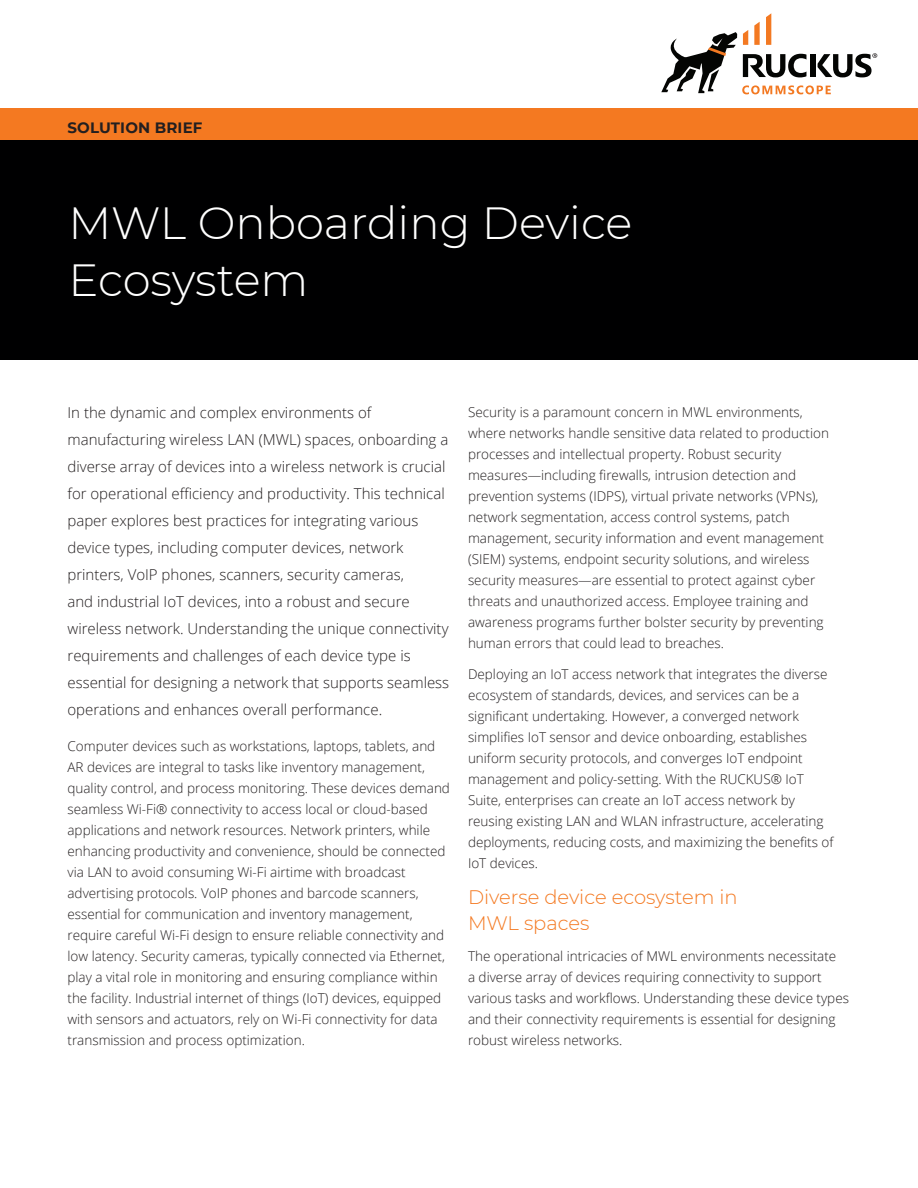
<style>
.page{position:relative;width:918px;height:1188px;background:#fff}
.page>*{position:absolute;margin:0;border:0;box-sizing:border-box;transform-origin:0 0}
.RUCK_Cover_Header_30pt-Black{font:300 45px/57px "Montserrat";color:#fff}
.RUCK_Body_text_9pt{font:300 19.5px/25.5px "Montserrat";color:#f47921}
.RUCK_Intro-OpenSans-black{font:300 15px/27px "Open Sans";color:#231f20}
.t1{font:700 15px "Montserrat";letter-spacing:.01em;color:#231f20}
.RUCK_Body_text_9pt-2{font:300 13.5px/21px "Open Sans";color:#231f20}
</style>
<div class="page">
<div style="left:0;top:131px;width:918px;height:229px;background:#000001"></div>
<div style="left:0;top:108px;width:918px;height:32px;background:#f47921"></div>
<svg style="left:661px;top:13px;width:216px;height:81px"></svg>
<p class="t1" style="left:68px;top:117px;width:137px">SOLUTION BRIEF</p>
<p class="RUCK_Cover_Header_30pt-Black" style="left:68px;top:193px;width:565px">MWL Onboarding Device<br>Ecosystem</p>
<p class="RUCK_Intro-OpenSans-black" style="left:68px;top:399px;width:383px">In the dynamic and complex environments of manufacturing wireless LAN (MWL) spaces, onboarding a diverse array of devices into a wireless network is crucial for operational efficiency and productivity. This technical paper explores best practices for integrating various device types, including computer devices, network printers, VoIP phones, scanners, security cameras,<br>and industrial IoT devices, into a robust and secure wireless network. Understanding the unique connectivity requirements and challenges of each device type is essential for designing a network that supports seamless operations and enhances overall performance.</p>
<p class="RUCK_Body_text_9pt-2" style="left:68px;top:735px;width:384px">Computer devices such as workstations, laptops, tablets, and AR devices are integral to tasks like inventory management, quality control, and process monitoring. These devices demand seamless Wi-Fi® connectivity to access local or cloud-based applications and network resources. Network printers, while enhancing productivity and convenience, should be connected via LAN to avoid consuming Wi-Fi airtime with broadcast advertising protocols. VoIP phones and barcode scanners, essential for communication and inventory management, require careful Wi-Fi design to ensure reliable connectivity and low latency. Security cameras, typically connected via Ethernet, play a vital role in monitoring and ensuring compliance within the facility. Industrial internet of things (IoT) devices, equipped with sensors and actuators, rely on Wi-Fi connectivity for data transmission and process optimization.</p>
<p class="RUCK_Body_text_9pt-2" style="left:468px;top:401px;width:362px">Security is a paramount concern in MWL environments, where networks handle sensitive data related to production processes and intellectual property. Robust security measures—including firewalls, intrusion detection and prevention systems (IDPS), virtual private networks (VPNs), network segmentation, access control systems, patch management, security information and event management (SIEM) systems, endpoint security solutions, and wireless security measures—are essential to protect against cyber threats and unauthorized access. Employee training and awareness programs further bolster security by preventing human errors that could lead to breaches.</p>
<p class="RUCK_Body_text_9pt-2" style="left:468px;top:663px;width:367px">Deploying an IoT access network that integrates the diverse ecosystem of standards, devices, and services can be a significant undertaking. However, a converged network simplifies IoT sensor and device onboarding, establishes uniform security protocols, and converges IoT endpoint management and policy-setting. With the RUCKUS® IoT Suite, enterprises can create an IoT access network by reusing existing LAN and WLAN infrastructure, accelerating deployments, reducing costs, and maximizing the benefits of IoT devices.</p>
<p class="RUCK_Body_text_9pt" style="left:468px;top:884px;width:271px">Diverse device ecosystem in<br>MWL spaces</p>
<p class="RUCK_Body_text_9pt-2" style="left:468px;top:945px;width:383px">The operational intricacies of MWL environments necessitate<br>a diverse array of devices requiring connectivity to support various tasks and workflows. Understanding these device types and their connectivity requirements is essential for designing robust wireless networks.</p>
</div>
